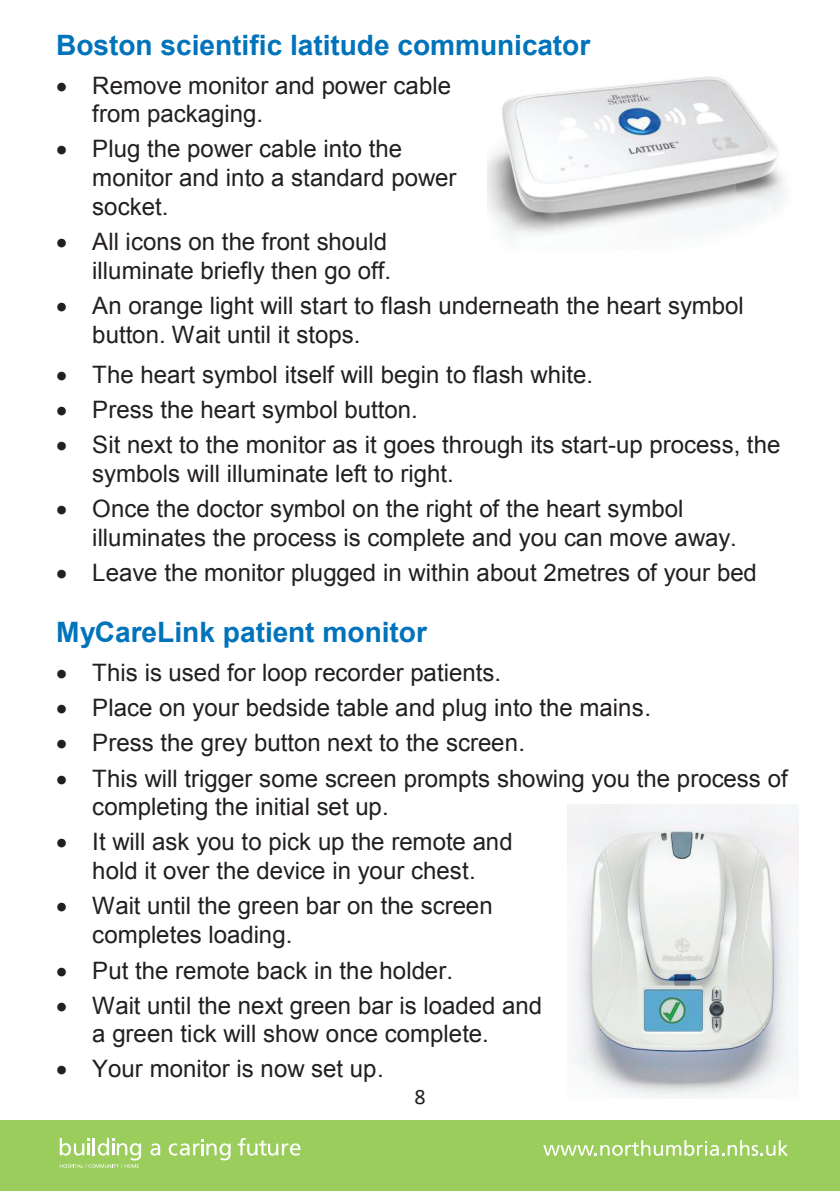
<style>
.page{position:relative;width:840px;height:1191px;background:#fff}
.page>*{position:absolute;margin:0;border:0;box-sizing:border-box;transform-origin:0 0}
.t1{font:700 28px "Arial";color:#0173bb}
.t2{font:24px/35.2px "Arial";color:#231f20}
.t3{font:22px "Calibri";color:#231f20}
</style>
<div class="page">
<div style="left:0;top:1120px;width:839px;height:71px;background:#9bcd5c"></div>
<svg style="left:150px;top:1143px;width:10px;height:12px"></svg>
<svg style="left:168px;top:1139px;width:62px;height:21px"></svg>
<svg style="left:237px;top:1138px;width:63px;height:17px"></svg>
<svg style="left:60px;top:1137px;width:81px;height:31px"></svg>
<svg style="left:543px;top:1140px;width:244px;height:15px"></svg>
<img style="left:487px;top:76px;width:299px;height:162px">
<img style="left:567px;top:804px;width:231px;height:294px">
<p class="t1" style="left:56px;top:26px;width:535px">Boston scientific latitude communicator</p>
<p class="t2" style="left:92px;top:71px;width:360px;line-height:28.8px">Remove monitor and power cable from packaging.</p>
<p class="t2" style="left:92px;top:135px;width:365px;line-height:28.8px">Plug the power cable into the monitor and into a standard power socket.</p>
<p class="t2" style="left:92px;top:228px;width:300px;line-height:28.8px">All icons on the front should illuminate briefly then go off.</p>
<p class="t2" style="left:92px;top:292px;width:652px;line-height:28.6px">An orange light will start to flash underneath the heart symbol button. Wait until it stops.</p>
<p class="t2" style="left:92px;top:357px;width:689px">The heart symbol itself will begin to flash white.<br>Press the heart symbol button.<br>Sit next to the monitor as it goes through its start-up process, the</p>
<p class="t2" style="left:92px;top:456px;width:592px">symbols will illuminate left to right.<br>Once the doctor symbol on the right of the heart symbol</p>
<p class="t2" style="left:92px;top:520px;width:665px">illuminates the process is complete and you can move away.<br>Leave the monitor plugged in within about 2metres of your bed</p>
<p class="t1" style="left:56px;top:614px;width:372px">MyCareLink patient monitor</p>
<p class="t2" style="left:92px;top:655px;width:696px">This is used for loop recorder patients.<br>Place on your bedside table and plug into the mains.<br>Press the grey button next to the screen.<br>This will trigger some screen prompts showing you the process of</p>
<p class="t2" style="left:92px;top:789px;width:421px">completing the initial set up.<br>It will ask you to pick up the remote and</p>
<p class="t2" style="left:92px;top:853px;width:401px">hold it over the device in your chest.<br>Wait until the green bar on the screen</p>
<p class="t2" style="left:92px;top:917px;width:451px">completes loading.<br>Put the remote back in the holder.<br>Wait until the next green bar is loaded and</p>
<p class="t2" style="left:92px;top:1016px;width:398px">a green tick will show once complete.<br>Your monitor is now set up.</p>
<p class="t3" style="left:414px;top:1081px;width:13px">8</p>
</div>
